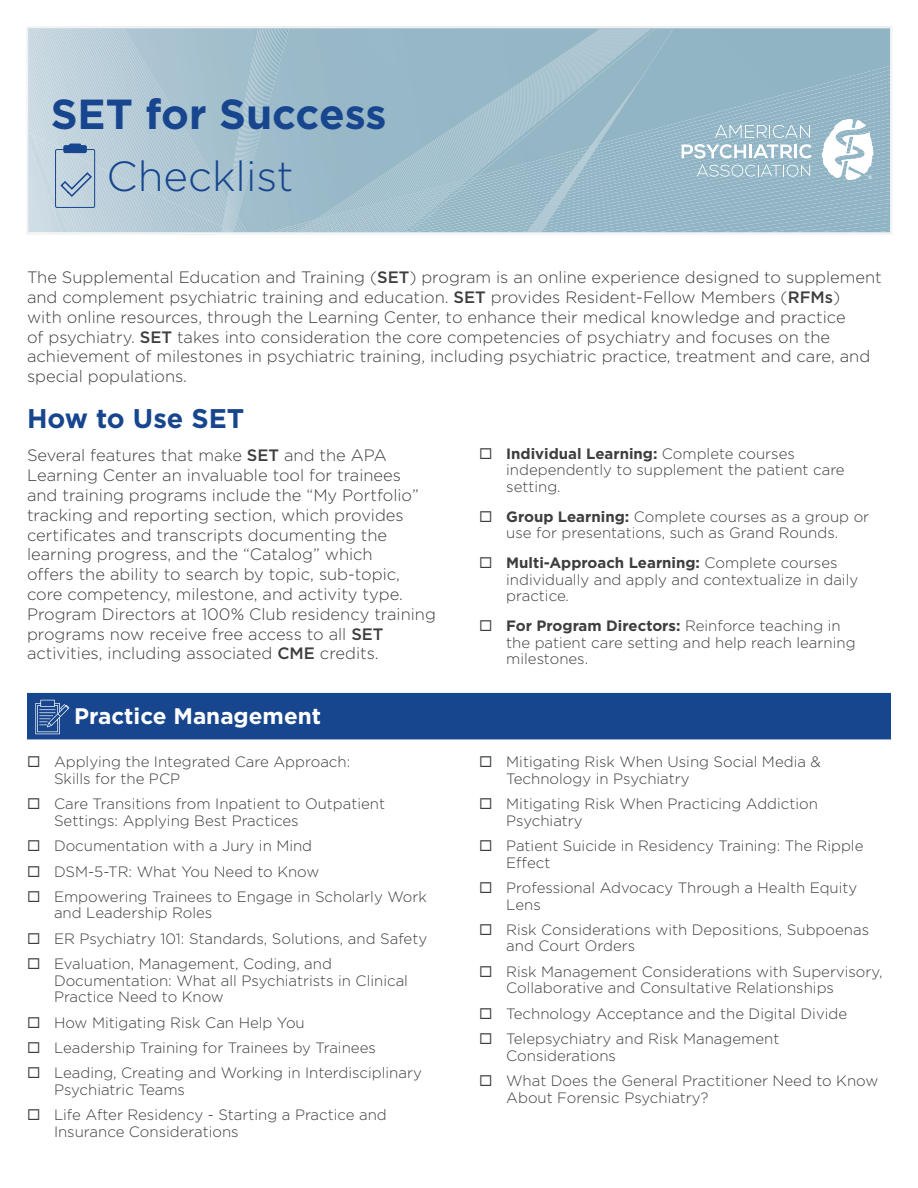
<style>
.page{position:relative;width:918px;height:1188px;background:#fff}
.page>*{position:absolute;margin:0;border:0;box-sizing:border-box;transform-origin:0 0}
.t1{font:700 42px/62.4px "Gotham";color:#17468e}
.t2{font:700 27px "Gotham";color:#17468e}
.t3{font:700 22.5px "Gotham";color:#fff}
.t4{font:300 16.5px/19.8px "Gotham";color:#3e3e3f}
.t5{font:300 15px/16.5px "Gotham";color:#3e3e3f}
.s1{font-weight:300}
.s2{font-weight:500}
.s3{font-weight:700}
</style>
<div class="page">
<svg style="left:27px;top:27px;width:865px;height:207px;background:#9dbccb"></svg>
<div style="left:55px;top:149px;width:40px;height:59px;border:1px solid #17468e"></div>
<svg style="left:59px;top:28px;width:540px;height:206px;background:#a5c1ce"></svg>
<svg style="left:715px;top:125px;width:95px;height:13px"></svg>
<svg style="left:682px;top:144px;width:130px;height:15px"></svg>
<svg style="left:697px;top:165px;width:113px;height:12px"></svg>
<svg style="left:821px;top:119px;width:52px;height:61px"></svg>
<div style="left:27px;top:693px;width:864px;height:46px;background:#17468e"></div>
<svg style="left:35px;top:700px;width:34px;height:34px"></svg>
<p class="t1" style="left:107px;top:82px;width:281px;text-indent:-56px">SET for Success<br><span class="s1">Checklist</span></p>
<p class="t4" style="left:27px;top:267px;width:856px">The Supplemental Education and Training (<span class="s2">SET</span>) program is an online experience designed to supplement and complement psychiatric training and education. <span class="s2">SET</span> provides Resident-Fellow Members (<span class="s2">RFMs</span>)<br>with online resources, through the Learning Center, to enhance their medical knowledge and practice<br>of psychiatry. <span class="s2">SET</span> takes into consideration the core competencies of psychiatry and focuses on the achievement of milestones in psychiatric training, including psychiatric practice, treatment and care, and</p>
<p class="t4" style="left:27px;top:366px;width:162px">special populations.</p>
<h1 class="t2" style="left:27px;top:401px;width:219px">How to Use SET</h1>
<p class="t4" style="left:27px;top:445px;width:410px">Several features that make <span class="s2">SET</span> and the APA Learning Center an invaluable tool for trainees<br>and training programs include the “My Portfolio” tracking and reporting section, which provides certifcates and transcripts documenting the learning progress, and the “Catalog” which<br>ofers the ability to search by topic, sub-topic, core competency, milestone, and activity type.<br>Program Directors at 100% Club residency training programs now receive free access to all <span class="s2">SET </span>activities, including associated <span class="s2">CME</span> credits.</p>
<p class="t5" style="left:506px;top:445px;width:340px"><span class="s3">Individual Learning:</span> Complete courses independently to supplement the patient care setting.</p>
<p class="t5" style="left:506px;top:508px;width:365px"><span class="s3">Group Learning:</span> Complete courses as a group or use for presentations, such as Grand Rounds.</p>
<p class="t5" style="left:506px;top:555px;width:354px"><span class="s3">Multi-Approach Learning:</span> Complete courses individually and apply and contextualize in daily practice.</p>
<p class="t5" style="left:506px;top:618px;width:351px"><span class="s3">For Program Directors:</span> Reinforce teaching in the patient care setting and help reach learning milestones.</p>
<p class="t3" style="left:74px;top:701px;width:248px">Practice Management</p>
<p class="t5" style="left:54px;top:753px;width:298px">Applying the Integrated Care Approach:<br>Skills for the PCP</p>
<p class="t5" style="left:54px;top:795px;width:333px">Care Transitions from Inpatient to Outpatient<br>Settings: Applying Best Practices</p>
<p class="t5" style="left:54px;top:837px;width:260px">Documentation with a Jury in Mind</p>
<p class="t5" style="left:54px;top:863px;width:267px">DSM-5-TR: What You Need to Know</p>
<p class="t5" style="left:54px;top:888px;width:374px">Empowering Trainees to Engage in Scholarly Work and Leadership Roles</p>
<p class="t5" style="left:54px;top:930px;width:375px">ER Psychiatry 101: Standards, Solutions, and Safety</p>
<p class="t5" style="left:54px;top:955px;width:356px">Evaluation, Management, Coding, and<br>Documentation: What all Psychiatrists in Clinical<br>Practice Need to Know</p>
<p class="t5" style="left:54px;top:1014px;width:252px">How Mitigating Risk Can Help You</p>
<p class="t5" style="left:54px;top:1039px;width:323px">Leadership Training for Trainees by Trainees</p>
<p class="t5" style="left:54px;top:1065px;width:369px">Leading, Creating and Working in Interdisciplinary<br>Psychiatric Teams</p>
<p class="t5" style="left:54px;top:1106px;width:334px">Life After Residency - Starting a Practice and<br>Insurance Considerations</p>
<p class="t5" style="left:506px;top:753px;width:316px">Mitigating Risk When Using Social Media &amp;<br>Technology in Psychiatry</p>
<p class="t5" style="left:506px;top:795px;width:313px">Mitigating Risk When Practicing Addiction<br>Psychiatry</p>
<p class="t5" style="left:506px;top:837px;width:359px">Patient Suicide in Residency Training: The Ripple<br>Efect</p>
<p class="t5" style="left:506px;top:879px;width:353px">Professional Advocacy Through a Health Equity<br>Lens</p>
<p class="t5" style="left:506px;top:921px;width:364px">Risk Considerations with Depositions, Subpoenas and Court Orders</p>
<p class="t5" style="left:506px;top:963px;width:378px">Risk Management Considerations with Supervisory,<br>Collaborative and Consultative Relationships</p>
<p class="t5" style="left:506px;top:1005px;width:342px">Technology Acceptance and the Digital Divide</p>
<p class="t5" style="left:506px;top:1030px;width:275px">Telepsychiatry and Risk Management<br>Considerations</p>
<p class="t5" style="left:506px;top:1072px;width:374px">What Does the General Practitioner Need to Know<br>About Forensic Psychiatry?</p>
</div>
